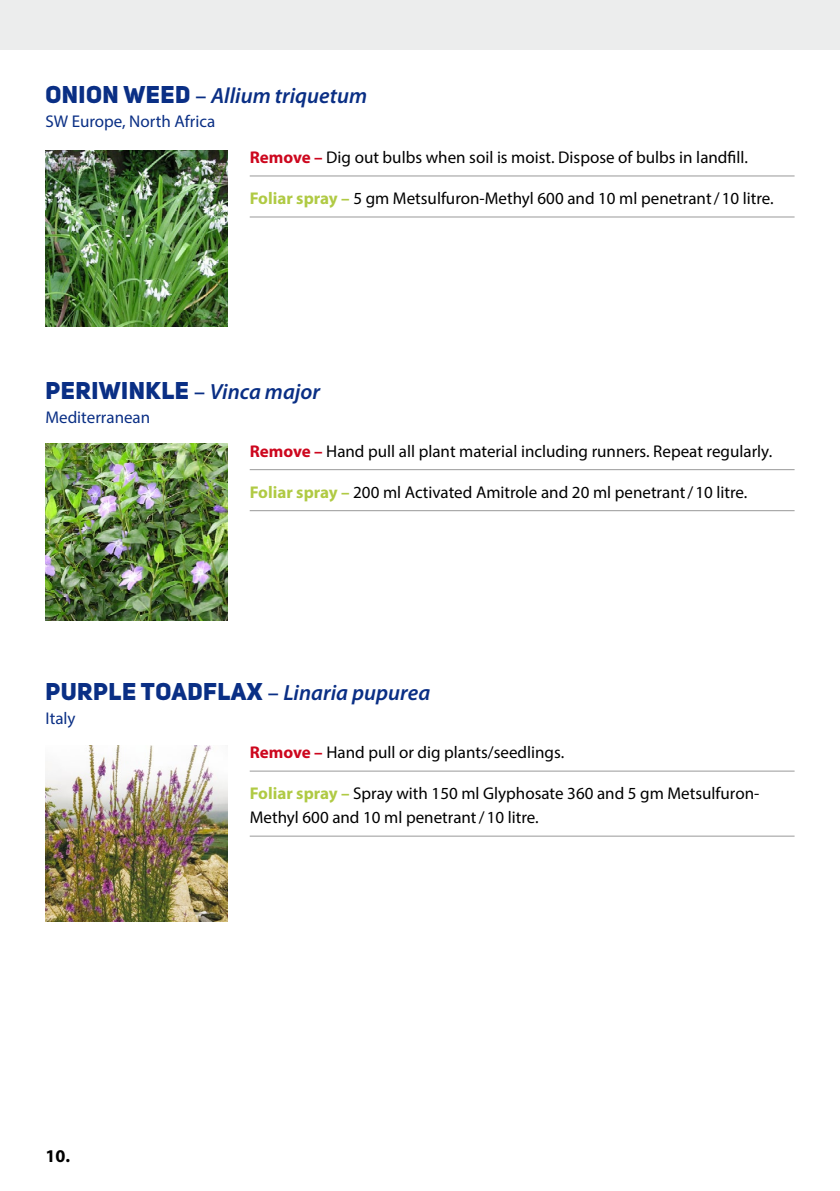
<style>
.page{position:relative;width:840px;height:1191px;background:#fff}
.page>*{position:absolute;margin:0;border:0;box-sizing:border-box;transform-origin:0 0}
.t1{font:24px "Uni Sans Heavy CAPS";letter-spacing:.02em;color:#0a2f85}
.t2{font:italic 600 22px "Myriad Pro";color:#0a2f85}
.t3{font:700 18px "Myriad Pro";color:#000}
.t4{font:17px/24px "Myriad Pro";color:#000}
.t5{font:17px "Myriad Pro";color:#0a2f85}
.s1{font-family:"Uni Sans Heavy CAPS";font-weight:400;font-style:normal;font-size:24px}
.s2{font-style:normal}
.s3{font-weight:700;color:#cd071e}
.s4{font-weight:700;color:#b0ca44}
.s5{font-family:"Myriad Pro";font-weight:600;font-size:22px}
.s6{font-family:"Myriad Pro";font-weight:600;font-style:italic;font-size:22px}
</style>
<div class="page">
<div style="left:0;top:0;width:839px;height:50px;background:#eceded"></div>
<img style="left:45px;top:745px;width:182px;height:176px">
<hr style="left:249px;top:770px;width:545px;height:1px;background:#999">
<hr style="left:249px;top:835px;width:545px;height:1px;background:#999">
<hr style="left:249px;top:469px;width:545px;height:1px;background:#999">
<hr style="left:249px;top:510px;width:545px;height:1px;background:#999">
<img style="left:45px;top:444px;width:182px;height:176px">
<img style="left:45px;top:150px;width:182px;height:176px">
<hr style="left:249px;top:175px;width:545px;height:1px;background:#999">
<hr style="left:249px;top:216px;width:545px;height:1px;background:#999">
<p class="t2" style="left:45px;top:82px;width:323px"><span class="s1">ONION WEED</span> <span class="s2">–</span> Allium triquetum</p>
<p class="t5" style="left:45px;top:111px;width:171px">SW Europe, North Africa</p>
<p class="t4" style="left:249px;top:145px;width:499px"><span class="s3">Remove –</span> Dig out bulbs when soil is moist. Dispose of bulbs in landfill.</p>
<p class="t4" style="left:249px;top:186px;width:525px"><span class="s4">Foliar spray –</span> 5 gm Metsulfuron-Methyl 600 and 10 ml penetrant/10 litre.</p>
<h1 class="t1" style="left:45px;top:375px;width:276px">PERIWINKLE <span class="s5">–</span> <span class="s6">Vinca major</span></h1>
<p class="t5" style="left:45px;top:407px;width:106px">Mediterranean</p>
<p class="t4" style="left:249px;top:439px;width:523px"><span class="s3">Remove –</span> Hand pull all plant material including runners. Repeat regularly.</p>
<p class="t4" style="left:249px;top:480px;width:499px"><span class="s4">Foliar spray –</span> 200 ml Activated Amitrole and 20 ml penetrant/10 litre.</p>
<h1 class="t1" style="left:45px;top:676px;width:386px">PURPLE TOADFLAX <span class="s5">–</span> <span class="s6">Linaria pupurea</span></h1>
<p class="t5" style="left:45px;top:708px;width:32px">Italy</p>
<p class="t4" style="left:249px;top:740px;width:316px"><span class="s3">Remove –</span> Hand pull or dig plants/seedlings.</p>
<p class="t4" style="left:249px;top:781px;width:511px"><span class="s4">Foliar spray –</span> Spray with 150 ml Glyphosate 360 and 5 gm Metsulfuron-<br>Methyl 600 and 10 ml penetrant/10 litre.</p>
<p class="t3" style="left:45px;top:1144px;width:26px">10.</p>
</div>
